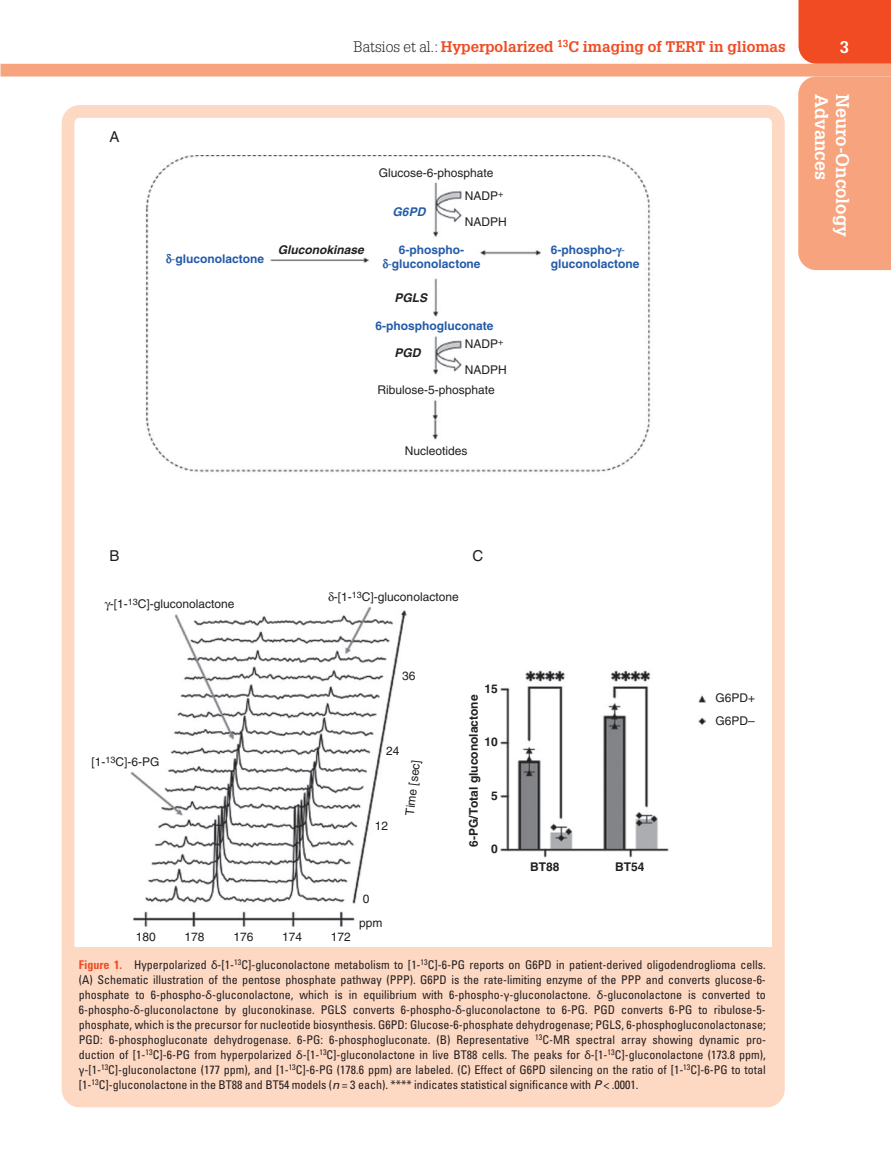
<style>
.page{position:relative;width:891px;height:1175px;background:#fff}
.page>*{position:absolute;margin:0;border:0;box-sizing:border-box;transform-origin:0 0}
.t1{font:700 18px "Glypha LT Std";color:#fff}
.t2{font:700 16.5px "Glypha LT Std";color:#fff}
.t3{font:700 15px "Glypha LT Std";color:#f04b22}
.t4{font:15px "Helvetica";color:#231f20}
.t5{font:condensed 12px/15px "Univers LT Std";color:#231f20;text-align:justify}
.t6{font:12px/22.5px "Helvetica";color:#231f20}
.t7{font:700 12px/14.4px "Helvetica";color:#245ba9;text-align:center}
.t8{font:700 12px "Helvetica";color:#231f20}
.t9{font:italic 700 12px "Helvetica";color:#231f20}
.t10{font:italic 700 12px "Helvetica";color:#245ba9}
.s1{font-weight:300;color:#231f20}
.s2{font-family:"Myriad Pro";font-weight:400}
.s3{font-weight:700;color:#f04b22}
.s4{font-family:"Myriad Pro";font-stretch:normal}
.s5{font-style:italic;font-stretch:normal}
</style>
<div class="page">
<div style="left:798px;top:76px;width:93px;height:194px;background:#f7a37d"></div>
<div style="left:799px;top:0;width:92px;height:64px;background:#f04b22"></div>
<div style="left:1px;top:64px;width:890px;height:12px;background:#f7a37d"></div>
<img style="left:131px;top:155px;width:575px;height:771px">
<div style="left:73px;top:947px;width:700px;height:149px;background:#fdd8c3"></div>
<div style="left:62px;top:105px;width:723px;height:1002px;border:13px solid #fdd8c3;border-radius:12px"></div>
<svg style="left:165px;top:254px;width:7px;height:10px"></svg>
<svg style="left:381px;top:259px;width:8px;height:10px"></svg>
<svg style="left:616px;top:247px;width:6px;height:9px"></svg>
<svg style="left:328px;top:592px;width:6px;height:9px"></svg>
<p class="t4" style="left:109px;top:128px;width:12px">A</p>
<p class="t3" style="left:354px;top:37px;width:434px"><span class="s1">Batsios et al.:</span> Hyperpolarized <sup>13</sup>C imaging of TERT in gliomas</p>
<h2 class="t2" style="left:840px;top:37px;width:11px">3</h2>
<p class="t6" style="left:379px;top:161px;width:116px">Glucose-6-phosphate</p>
<p class="t10" style="left:393px;top:204px;width:34px">G6PD</p>
<p class="t6" style="left:465px;top:184px;width:40px">NADP<sup>+</sup></p>
<p class="t6" style="left:465px;top:211px;width:43px">NADPH</p>
<p class="t7" style="left:172px;top:251px;width:94px"><span class="s2">-</span>gluconolactone</p>
<p class="t7" style="left:388px;top:242px;width:94px">6-phospho-<span class="s2">-</span>gluconolactone</p>
<p class="t9" style="left:278px;top:243px;width:88px">Gluconokinase</p>
<p class="t9" style="left:395px;top:290px;width:34px">PGLS</p>
<p class="t7" style="left:376px;top:318px;width:120px">6-phosphogluconate</p>
<p class="t9" style="left:395px;top:345px;width:28px">PGD</p>
<p class="t6" style="left:465px;top:331px;width:43px;line-height:26.2px">NADP<sup>+<br></sup>NADPH</p>
<p class="t6" style="left:377px;top:379px;width:119px">Ribulose-5-phosphate</p>
<p class="t6" style="left:405px;top:440px;width:64px">Nucleotides</p>
<p class="t7" style="left:551px;top:242px;width:90px;text-align:left">6-phospho- <span class="s2">- </span>gluconolactone</p>
<h1 class="t1" style="left:833px;top:94px;width:88px;rotate:90deg">Advances</h1>
<h1 class="t1" style="left:854px;top:94px;width:145px;rotate:90deg">Neuro-Oncology</h1>
<p class="t4" style="left:109px;top:547px;width:12px">B</p>
<p class="t4" style="left:472px;top:547px;width:12px">C</p>
<p class="t6" style="left:110px;top:593px;width:126px">-[1-<sup>13</sup>C]-gluconolactone</p>
<p class="t6" style="left:334px;top:585px;width:126px">-[1-<sup>13</sup>C]-gluconolactone</p>
<p class="t6" style="left:402px;top:665px;width:15px">36</p>
<p class="t6" style="left:91px;top:750px;width:70px">[1-<sup>13</sup>C]-6-PG</p>
<p class="t6" style="left:386px;top:740px;width:15px">24</p>
<p class="t6" style="left:375px;top:814px;width:15px">12</p>
<p class="t6" style="left:398px;top:813px;width:57px;rotate:-83deg">Time [sec]</p>
<p class="t6" style="left:136px;top:925px;width:22px">180</p>
<p class="t6" style="left:185px;top:925px;width:22px">178</p>
<p class="t6" style="left:233px;top:925px;width:22px">176</p>
<p class="t6" style="left:282px;top:925px;width:22px">174</p>
<p class="t6" style="left:331px;top:925px;width:22px">172</p>
<p class="t6" style="left:363px;top:887px;width:8px">0</p>
<p class="t6" style="left:359px;top:911px;width:25px">ppm</p>
<p class="t8" style="left:484px;top:681px;width:15px">15</p>
<p class="t8" style="left:466px;top:846px;width:154px;rotate:-90deg">6-PG/Total gluconolactone</p>
<p class="t8" style="left:485px;top:735px;width:15px">10</p>
<p class="t8" style="left:491px;top:788px;width:8px">5</p>
<p class="t8" style="left:491px;top:841px;width:8px">0</p>
<p class="t8" style="left:530px;top:860px;width:31px">BT88</p>
<p class="t8" style="left:615px;top:860px;width:31px">BT54</p>
<p class="t6" style="left:715px;top:686px;width:41px">G6PD+<br>G6PD–</p>
<p class="t5" style="left:79px;top:957px;width:689px"><span class="s3">Figure 1.</span> Hyperpolarized <span class="s4">δ</span>-[1-<sup>13</sup>C]-gluconolactone metabolism to [1-<sup>13</sup>C]-6-PG reports on G6PD in patient-derived oligodendroglioma cells. (A) Schematic illustration of the pentose phosphate pathway (PPP). G6PD is the rate-limiting enzyme of the PPP and converts glucose-6- phosphate to 6-phospho-<span class="s4">δ</span>-gluconolactone, which is in equilibrium with 6-phospho-<span class="s4">γ</span>-gluconolactone. <span class="s4">δ</span>-gluconolactone is converted to 6-phospho-<span class="s4">δ</span>-gluconolactone by gluconokinase. PGLS converts 6-phospho-<span class="s4">δ</span>-gluconolactone to 6-PG. PGD converts 6-PG to ribulose-5- phosphate, which is the precursor for nucleotide biosynthesis. G6PD: Glucose-6-phosphate dehydrogenase; PGLS, 6-phosphogluconolactonase; PGD: 6-phosphogluconate dehydrogenase. 6-PG: 6-phosphogluconate. (B) Representative <sup>13</sup>C-MR spectral array showing dynamic pro&shy;duction of [1-<sup>13</sup>C]-6-PG from hyperpolarized <span class="s4">δ</span>-[1-<sup>13</sup>C]-gluconolactone in live BT88 cells. The peaks for <span class="s4">δ</span>-[1-<sup>13</sup>C]-gluconolactone (173.8 ppm), <span class="s4">γ</span>-[1-<sup>13</sup>C]-gluconolactone (177 ppm), and [1-<sup>13</sup>C]-6-PG (178.6 ppm) are labeled. (C) Effect of G6PD silencing on the ratio of [1-<sup>13</sup>C]-6-PG to total [1-<sup>13</sup>C]-gluconolactone in the BT88 and BT54 models (<span class="s5">n</span> = 3 each). **** indicates statistical significance with <span class="s5">P</span> &lt; .0001.</p>
</div>
